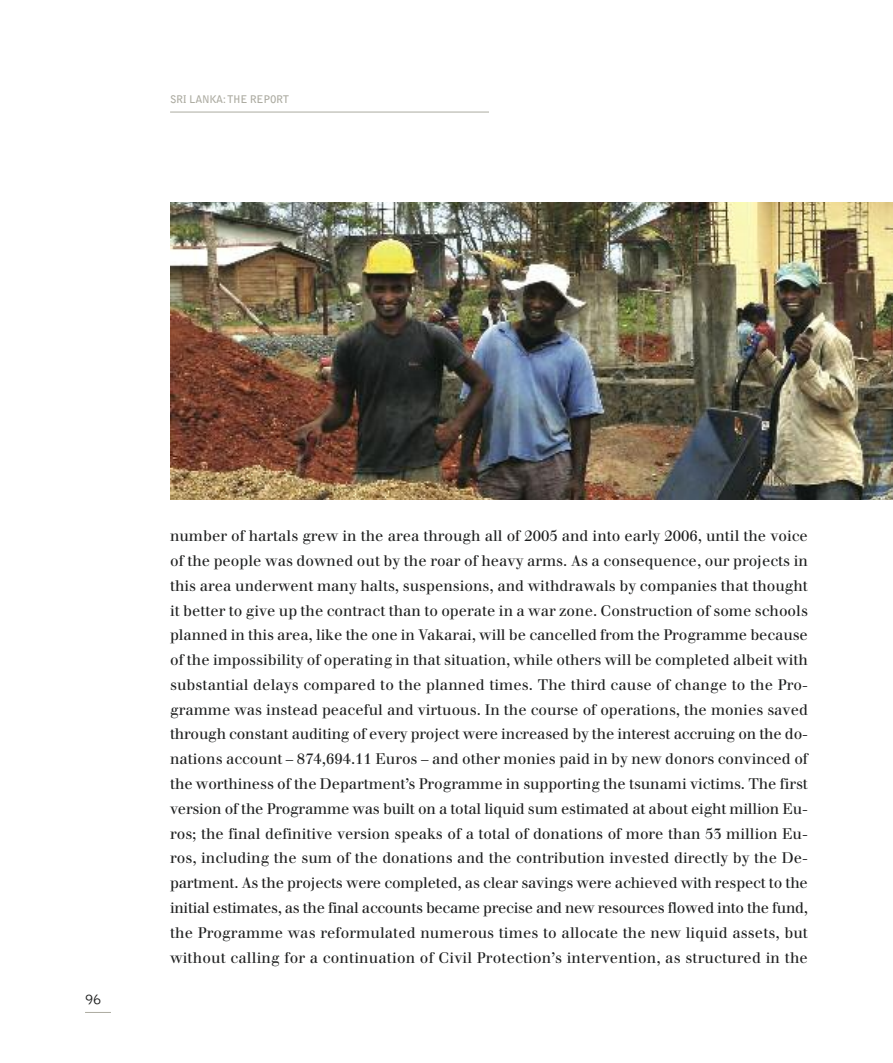
<style>
.page{position:relative;width:893px;height:1063px;background:#fff}
.page>*{position:absolute;margin:0;border:0;box-sizing:border-box;transform-origin:0 0}
.t1{font:15px/24.8px "Walbaum";letter-spacing:.01em;color:#1f2020;text-align:justify}
.t2{font:300 15px "Bell Gothic";color:#1f2020}
.t3{font:700 10.5px "Bell Gothic";letter-spacing:-.03em;color:#acaba1}
</style>
<div class="page">
<hr style="left:170px;top:112px;width:319px;height:1px;background:#acaba1">
<svg style="left:85px;top:1012px;width:26px;height:1px"></svg>
<img style="left:170px;top:202px;width:723px;height:298px">
<p class="t3" style="left:170px;top:96px;width:121px">SRI LANKA:THE REPORT</p>
<p class="t2" style="left:85px;top:993px;width:18px">96</p>
<p class="t1" style="left:170px;top:525px;width:639px">number of hartals grew in the area through all of 2005 and into early 2006, until the voice of the people was downed out by the roar of heavy arms. As a consequence, our projects in this area underwent many halts, suspensions, and withdrawals by companies that thought it better to give up the contract than to operate in a war zone. Construction of some schools planned in this area, like the one in Vakarai, will be cancelled from the Programme because of the impossibility of operating in that situation, while others will be completed albeit with substantial delays compared to the planned times. The third cause of change to the Pro&shy;gramme was instead peaceful and virtuous. In the course of operations, the monies saved through constant auditing of every project were increased by the interest accruing on the do&shy;nations account – 874,694.11 Euros – and other monies paid in by new donors convinced of the worthiness of the Department’s Programme in supporting the tsunami victims. The first version of the Programme was built on a total liquid sum estimated at about eight million Eu&shy;ros; the final definitive version speaks of a total of donations of more than 53 million Eu&shy;ros, including the sum of the donations and the contribution invested directly by the De&shy;partment. As the projects were completed, as clear savings were achieved with respect to the initial estimates, as the final accounts became precise and new resources flowed into the fund, the Programme was reformulated numerous times to allocate the new liquid assets, but without calling for a continuation of Civil Protection’s intervention, as structured in the</p>
</div>
